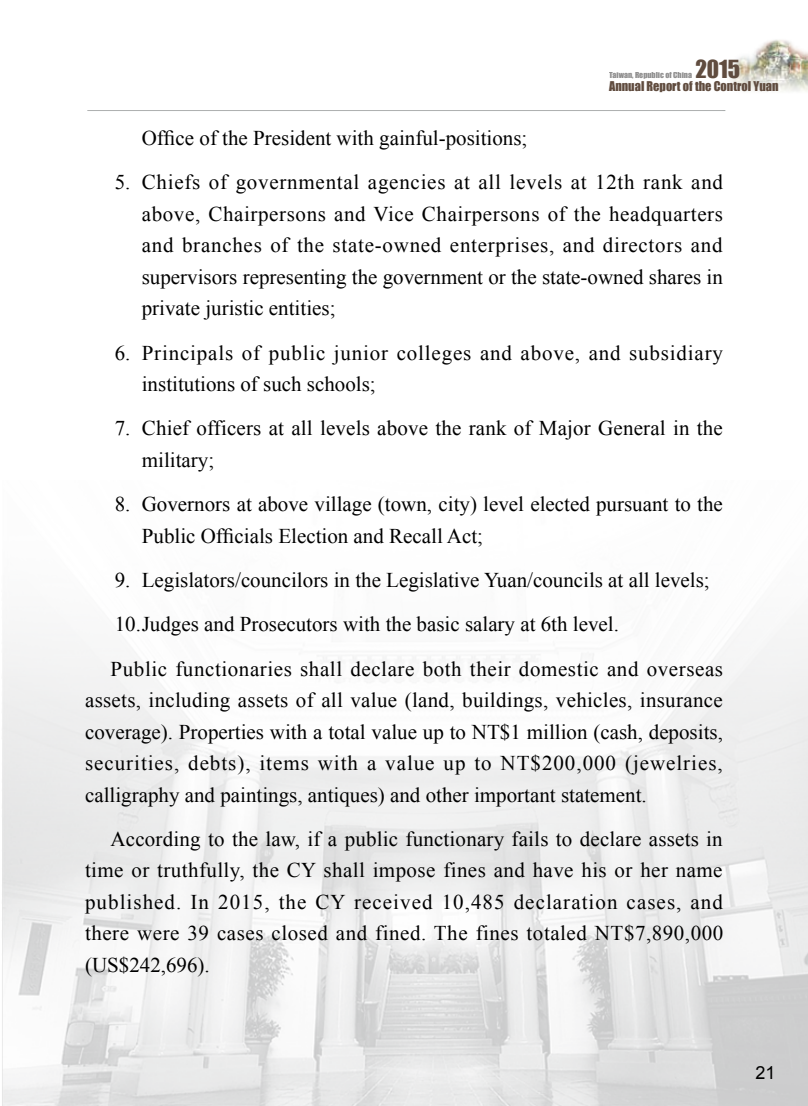
<style>
.page{position:relative;width:808px;height:1106px;background:#fff}
.page>*{position:absolute;margin:0;border:0;box-sizing:border-box;transform-origin:0 0}
.t1{font:22.95px "Impact";color:#604c3f}
.t2{font:21px/31.5px "Times New Roman";color:#000;text-align:justify}
.t3{font:21px/31.5px "Times New Roman";letter-spacing:.04em;color:#000}
.t4{font:18px "Arial";color:#000}
.t5{font:12.3px "Impact";color:#604c3f}
.t6{font:7.95px "Impact";color:#727171}
</style>
<div class="page">
<img style="left:728px;top:39px;width:80px;height:53px">
<hr style="left:86px;top:109px;width:642px;height:4px;background:#528e90;opacity:.75">
<img style="left:2px;top:633px;width:806px;height:473px">
<p class="t1" style="left:695px;top:52px;width:46px">2015</p>
<p class="t6" style="left:609px;top:69px;width:84px">Taiwan, Republic of China</p>
<p class="t5" style="left:609px;top:77px;width:171px">Annual Report of the Control Yuan</p>
<p class="t2" style="left:142px;top:122px;width:387px">Office of the President with gainful-positions;</p>
<p class="t2" style="left:142px;top:166px;width:583px;text-indent:-27px">5. Chiefs of governmental agencies at all levels at 12th rank and above, Chairpersons and Vice Chairpersons of the headquarters and branches of the state-owned enterprises, and directors and supervisors representing the government or the state-owned shares in private juristic entities;</p>
<p class="t3" style="left:142px;top:336px;width:583px;text-indent:-27px">6. Principals of public junior colleges and above, and subsidiary institutions of such schools;</p>
<p class="t2" style="left:142px;top:412px;width:582px;text-indent:-27px">7. Chief officers at all levels above the rank of Major General in the military;</p>
<p class="t2" style="left:142px;top:488px;width:583px;text-indent:-27px">8. Governors at above village (town, city) level elected pursuant to the<br>Public Officials Election and Recall Act;</p>
<p class="t2" style="left:111px;top:557px;width:614px;line-height:44.2px;text-align:left">9. Legislators/councilors in the Legislative Yuan/councils at all levels;<br>10.Judges and Prosecutors with the basic salary at 6th level.<br>Public functionaries shall declare both their domestic and overseas</p>
<p class="t2" style="left:85px;top:684px;width:639px">assets, including assets of all value (land, buildings, vehicles, insurance coverage). Properties with a total value up to NT$1 million (cash, deposits, securities, debts), items with a value up to NT$200,000 (jewelries, calligraphy and paintings, antiques) and other important statement.</p>
<p class="t2" style="left:85px;top:822px;width:640px;text-indent:26px">According to the law, if a public functionary fails to declare assets in time or truthfully, the CY shall impose fines and have his or her name published. In 2015, the CY received 10,485 declaration cases, and there were 39 cases closed and fined. The fines totaled NT$7,890,000 (US$242,696).</p>
<p class="t4" style="left:755px;top:1060px;width:22px">21</p>
</div>
